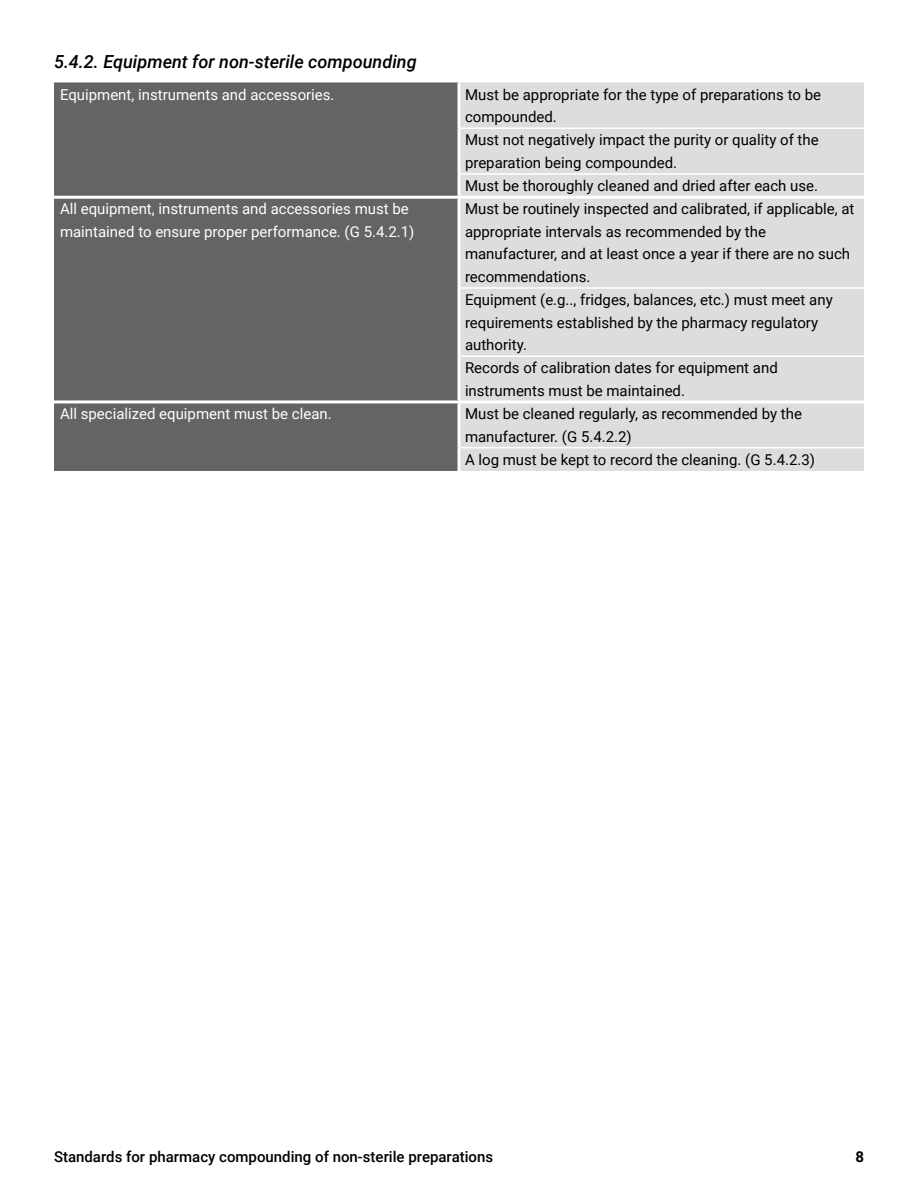
<style>
.page{position:relative;width:918px;height:1188px;background:#fff}
.page>*{position:absolute;margin:0;border:0;box-sizing:border-box;transform-origin:0 0}
.t1{font:italic 500 18px "Roboto";color:#000}
.t2{font:15px/22.6px "Roboto";color:#000}
.t3{font:15px/22.5px "Roboto";color:#fff}
.t4{font:500 15px "Roboto";color:#000}
.t5{font:700 15px "Roboto";color:#000}
</style>
<div class="page">
<div style="left:54px;top:82px;width:404px;height:389px;background:#636466"></div>
<div style="left:460px;top:82px;width:404px;height:389px;background:#dcddde"></div>
<hr style="left:460px;top:127px;width:404px;height:2px;background:#fff">
<hr style="left:460px;top:173px;width:404px;height:2px;background:#fff">
<hr style="left:460px;top:447px;width:404px;height:1px;background:#fff">
<hr style="left:54px;top:196px;width:405px;height:3px;background:#fff">
<hr style="left:54px;top:400px;width:405px;height:3px;background:#fff">
<hr style="left:459px;top:196px;width:405px;height:3px;background:#fff">
<hr style="left:459px;top:400px;width:405px;height:3px;background:#fff">
<hr style="left:460px;top:287px;width:404px;height:2px;background:#fff">
<hr style="left:460px;top:355px;width:404px;height:2px;background:#fff">
<p class="t1" style="left:54px;top:48px;width:364px">5.4.2. Equipment for non-sterile compounding</p>
<p class="t3" style="left:60px;top:83px;width:276px">Equipment, instruments and accessories.</p>
<p class="t2" style="left:465px;top:82px;width:358px">Must be appropriate for the type of preparations to be compounded.<br>Must not negatively impact the purity or quality of the preparation being compounded.<br>Must be thoroughly cleaned and dried after each use.</p>
<p class="t3" style="left:60px;top:197px;width:356px">All equipment, instruments and accessories must be maintained to ensure proper performance. (G 5.4.2.1)</p>
<p class="t2" style="left:465px;top:197px;width:391px">Must be routinely inspected and calibrated, if applicable, at appropriate intervals as recommended by the manufacturer, and at least once a year if there are no such recommendations.<br>Equipment (e.g.., fridges, balances, etc.) must meet any requirements established by the pharmacy regulatory authority.<br>Records of calibration dates for equipment and instruments must be maintained.</p>
<p class="t3" style="left:60px;top:402px;width:273px">All specialized equipment must be clean.</p>
<p class="t2" style="left:465px;top:402px;width:352px">Must be cleaned regularly, as recommended by the manufacturer. (G 5.4.2.2)<br>A log must be kept to record the cleaning. (G 5.4.2.3)</p>
<p class="t4" style="left:54px;top:1146px;width:441px">Standards for pharmacy compounding of non-sterile preparations</p>
<p class="t5" style="left:855px;top:1146px;width:10px">8</p>
</div>
